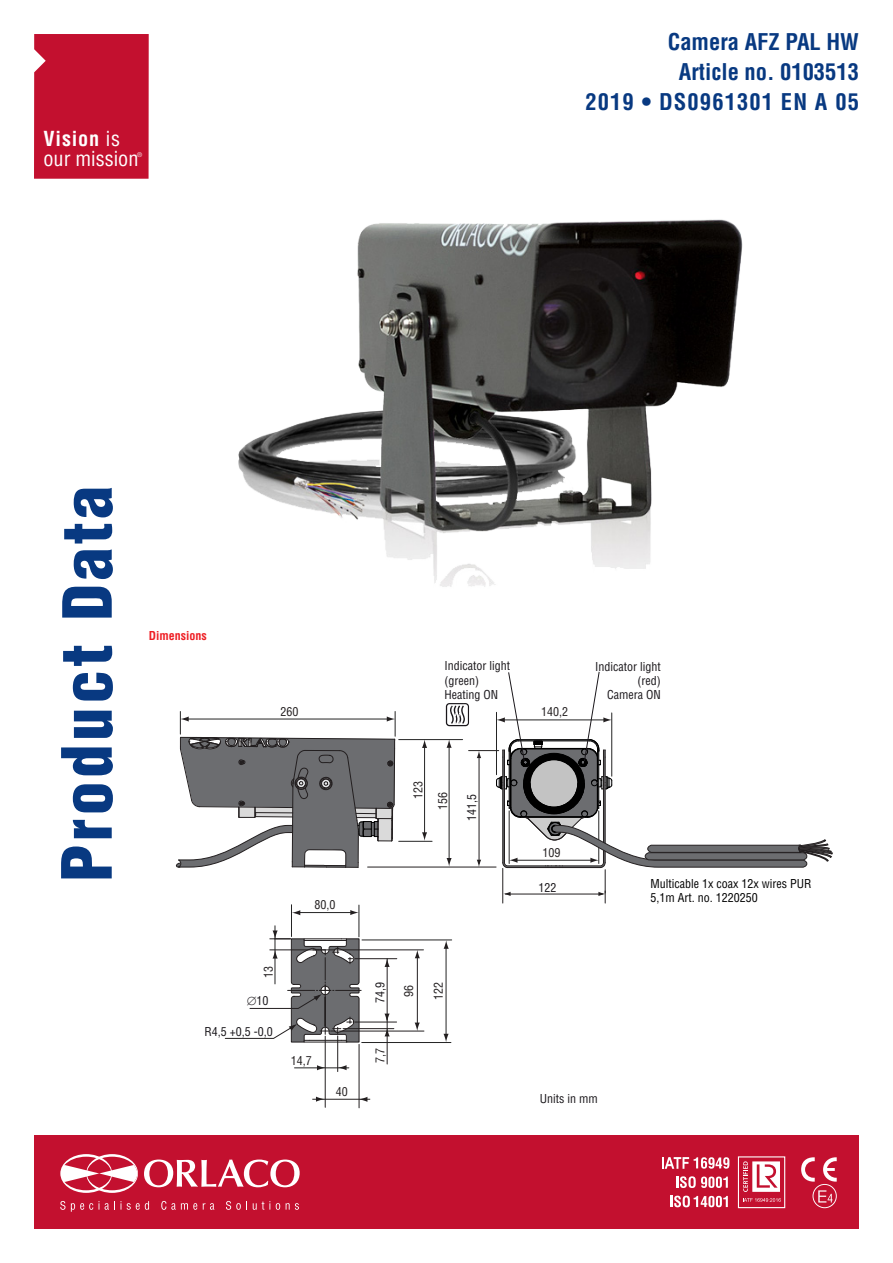
<style>
.page{position:relative;width:893px;height:1263px;background:#fff}
.page>*{position:absolute;margin:0;border:0;box-sizing:border-box;transform-origin:0 0}
.t1{font:900 condensed 67.5px "Helvetica LT Std";letter-spacing:.05em;color:#083981}
.Broodtekst{font:700 condensed 22.5px "Helvetica LT Std";color:#083981}
.Broodtekst-2{font:700 condensed 22.5px "Helvetica LT Std";letter-spacing:.05em;color:#083981}
.t2{font:condensed 20.25px/20.2px "Helvetica LT Std";color:#fff}
.t3{font:condensed 12px/14.4px "Helvetica LT Std";color:#1a171b;text-align:right}
.t4{font:condensed 12px/14.4px "Helvetica LT Std";color:#000}
.t5{font:condensed 12px "Helvetica LT Std";color:#231f20}
.Broodtekst-3{font:700 condensed 12px "Helvetica LT Std";color:#ee1d23}
.t6{font:condensed 6.3px "Helvetica LT Std";color:#fff}
.s1{font-weight:700}
.s2{font-size:66px}
</style>
<div class="page">
<div style="left:34px;top:1135px;width:825px;height:94px;background:#c3102f"></div>
<div style="left:34px;top:34px;width:115px;height:145px;background:#c3102f"></div>
<svg style="left:676px;top:1176px;width:52px;height:12px"></svg>
<div style="left:738px;top:1156px;width:47px;height:52px;border:1px solid #fff"></div>
<svg style="left:670px;top:1196px;width:58px;height:11px"></svg>
<svg style="left:743px;top:1198px;width:38px;height:4px"></svg>
<svg style="left:743px;top:1161px;width:37px;height:31px"></svg>
<svg style="left:662px;top:1157px;width:67px;height:12px"></svg>
<svg style="left:801px;top:1157px;width:36px;height:51px"></svg>
<svg style="left:60px;top:1154px;width:78px;height:39px"></svg>
<svg style="left:60px;top:1201px;width:5px;height:9px"></svg>
<svg style="left:71px;top:1203px;width:22px;height:9px"></svg>
<svg style="left:99px;top:1201px;width:16px;height:9px"></svg>
<svg style="left:121px;top:1201px;width:28px;height:9px"></svg>
<svg style="left:161px;top:1201px;width:36px;height:9px"></svg>
<svg style="left:203px;top:1203px;width:11px;height:7px"></svg>
<svg style="left:226px;top:1201px;width:21px;height:9px"></svg>
<svg style="left:253px;top:1201px;width:17px;height:9px"></svg>
<svg style="left:276px;top:1203px;width:4px;height:7px"></svg>
<svg style="left:286px;top:1203px;width:13px;height:7px"></svg>
<svg style="left:144px;top:1159px;width:156px;height:28px"></svg>
<hr style="left:362px;top:940px;width:90px;height:1px;background:#242424">
<hr style="left:362px;top:1042px;width:89px;height:1px;background:#242424">
<hr style="left:446px;top:945px;width:1px;height:92px;background:#242424">
<svg style="left:443px;top:1034px;width:6px;height:8px"></svg>
<svg style="left:415px;top:1022px;width:5px;height:9px"></svg>
<svg style="left:385px;top:1029px;width:5px;height:7px"></svg>
<svg style="left:444px;top:940px;width:5px;height:9px"></svg>
<svg style="left:415px;top:950px;width:5px;height:8px"></svg>
<svg style="left:385px;top:959px;width:5px;height:8px"></svg>
<hr style="left:275px;top:926px;width:1px;height:58px;background:#242424">
<svg style="left:316px;top:1096px;width:8px;height:6px"></svg>
<svg style="left:317px;top:1065px;width:8px;height:5px"></svg>
<svg style="left:360px;top:1097px;width:7px;height:5px"></svg>
<svg style="left:338px;top:1065px;width:9px;height:5px"></svg>
<hr style="left:294px;top:1067px;width:55px;height:1px;background:#242424">
<hr style="left:291px;top:905px;width:1px;height:31px;background:#242424">
<hr style="left:359px;top:905px;width:1px;height:32px;background:#242424">
<hr style="left:297px;top:912px;width:56px;height:1px;background:#242424">
<svg style="left:350px;top:910px;width:9px;height:5px"></svg>
<svg style="left:292px;top:910px;width:8px;height:5px"></svg>
<hr style="left:337px;top:1036px;width:1px;height:35px;background:#231f20">
<hr style="left:359px;top:1044px;width:1px;height:64px;background:#231f20">
<hr style="left:325px;top:1036px;width:1px;height:71px;background:#231f20">
<hr style="left:417px;top:956px;width:1px;height:69px;background:#231f20">
<hr style="left:339px;top:1031px;width:85px;height:1px;background:#231f20">
<svg style="left:384px;top:1013px;width:6px;height:9px"></svg>
<hr style="left:387px;top:959px;width:1px;height:105px;background:#231f20">
<hr style="left:343px;top:1028px;width:51px;height:1px;background:#231f20">
<hr style="left:355px;top:958px;width:42px;height:1px;background:#231f20">
<svg style="left:225px;top:930px;width:136px;height:113px"></svg>
<hr style="left:270px;top:949px;width:153px;height:1px;background:#231f20">
<hr style="left:312px;top:1099px;width:58px;height:1px;background:#231f20">
<hr style="left:399px;top:739px;width:64px;height:1px;background:#242424">
<hr style="left:399px;top:841px;width:33px;height:1px;background:#242424">
<hr style="left:424px;top:744px;width:1px;height:91px;background:#242424">
<svg style="left:422px;top:739px;width:5px;height:9px"></svg>
<svg style="left:422px;top:832px;width:5px;height:9px"></svg>
<svg style="left:477px;top:751px;width:4px;height:7px"></svg>
<svg style="left:477px;top:860px;width:4px;height:7px"></svg>
<hr style="left:368px;top:867px;width:128px;height:1px;background:#231f20">
<hr style="left:479px;top:757px;width:1px;height:106px;background:#231f20">
<hr style="left:469px;top:750px;width:30px;height:1px;background:#231f20">
<svg style="left:503px;top:892px;width:8px;height:4px"></svg>
<svg style="left:598px;top:891px;width:7px;height:5px"></svg>
<hr style="left:505px;top:894px;width:98px;height:1px;background:#231f20">
<hr style="left:502px;top:868px;width:1px;height:35px;background:#231f20">
<hr style="left:605px;top:870px;width:1px;height:33px;background:#231f20">
<hr style="left:355px;top:1022px;width:42px;height:1px;background:#231f20">
<hr style="left:449px;top:744px;width:1px;height:117px;background:#242424">
<svg style="left:447px;top:739px;width:5px;height:9px"></svg>
<svg style="left:447px;top:858px;width:5px;height:8px"></svg>
<svg style="left:175px;top:711px;width:221px;height:157px"></svg>
<svg style="left:446px;top:703px;width:23px;height:23px"></svg>
<svg style="left:496px;top:671px;width:337px;height:197px"></svg>
<img style="left:238px;top:219px;width:505px;height:368px">
<p class="t2" style="left:44px;top:129px;width:96px"><span class="s1">Vision</span> is our mission</p>
<p class="t6" style="left:137px;top:151px;width:6px">®</p>
<p class="Broodtekst" style="left:668px;top:28px;width:193px">Camera AFZ PAL HW</p>
<p class="Broodtekst" style="left:679px;top:58px;width:181px">Article no. 0103513</p>
<p class="Broodtekst-2" style="left:585px;top:88px;width:275px">2019 • DS0961301 EN A 05</p>
<p class="t1" style="left:44px;top:882px;width:397px;rotate:-90deg">Product <span class="s2">Data</span></p>
<p class="Broodtekst-3" style="left:149px;top:628px;width:59px">Dimensions</p>
<p class="t5" style="left:281px;top:704px;width:19px">260</p>
<p class="t3" style="left:444px;top:658px;width:67px;text-align:left">Indicator light (green)<br>Heating ON</p>
<p class="t5" style="left:411px;top:799px;width:19px;rotate:-90deg">123</p>
<p class="t5" style="left:435px;top:810px;width:19px;rotate:-90deg">156</p>
<p class="t3" style="left:464px;top:821px;width:28px;rotate:-90deg">141,5</p>
<p class="t5" style="left:314px;top:897px;width:22px">80,0</p>
<p class="t5" style="left:261px;top:977px;width:13px;rotate:-90deg">13</p>
<p class="t3" style="left:247px;top:994px;width:23px">∅10</p>
<p class="t3" style="left:204px;top:1024px;width:70px">R4,5 +0,5 -0,0</p>
<p class="t5" style="left:291px;top:1053px;width:22px">14,7</p>
<p class="t5" style="left:336px;top:1084px;width:13px">40</p>
<p class="t3" style="left:373px;top:1003px;width:22px;rotate:-90deg">74,9</p>
<p class="t5" style="left:401px;top:997px;width:13px;rotate:-90deg">96</p>
<p class="t5" style="left:431px;top:1000px;width:19px;rotate:-90deg">122</p>
<p class="t5" style="left:372px;top:1063px;width:16px;rotate:-90deg">7,7</p>
<p class="t5" style="left:541px;top:704px;width:28px">140,2</p>
<p class="t3" style="left:595px;top:659px;width:67px">Indicator light (red)<br>Camera ON</p>
<p class="t5" style="left:542px;top:845px;width:19px">109</p>
<p class="t3" style="left:538px;top:880px;width:19px">122</p>
<p class="t4" style="left:651px;top:876px;width:162px">Multicable 1x coax 12x wires PUR<br>5,1m Art. no. 1220250</p>
<p class="t3" style="left:540px;top:1092px;width:59px">Units in mm</p>
</div>
